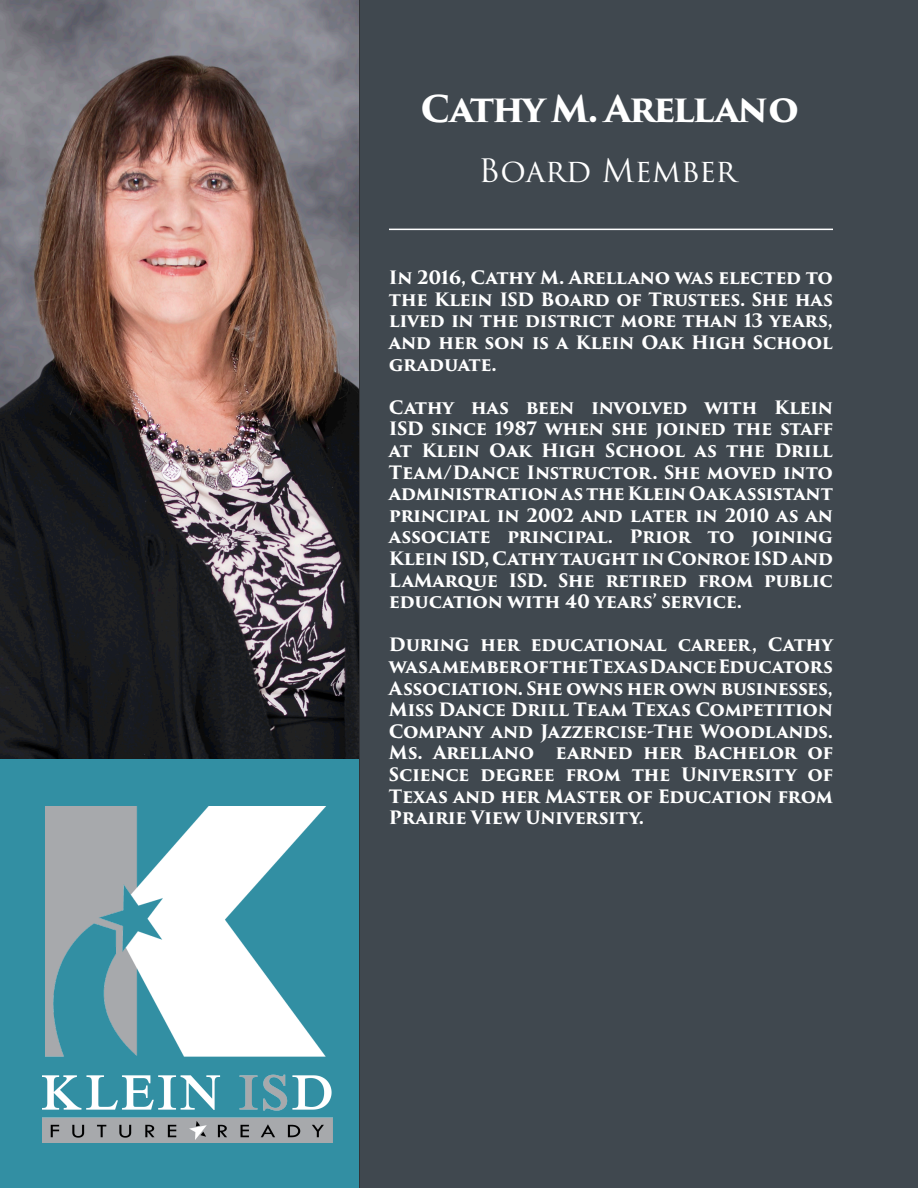
<style>
.page{position:relative;width:918px;height:1188px;background:#fff}
.page>*{position:absolute;margin:0;border:0;box-sizing:border-box;transform-origin:0 0}
.t1{font:700 36px "Trajan Pro 3";letter-spacing:-.055em;color:#fff}
.t2{font:31.5px "Trajan Pro 3";color:#fff}
.t3{font:700 18px/21.6px "Trajan Pro 3";letter-spacing:-.025em;color:#fff;text-align:justify}
</style>
<div class="page">
<div style="left:358px;top:0;width:560px;height:1188px;background:#40484f"></div>
<img style="left:0;top:0;width:359px;height:769px">
<div style="left:0;top:760px;width:358px;height:428px;background:#328fa3"></div>
<img style="left:45px;top:807px;width:320px;height:263px">
<img style="left:42px;top:1063px;width:291px;height:80px">
<hr style="left:389px;top:229px;width:444px;height:1px;background:#fff">
<p class="t1" style="left:421px;top:82px;width:380px">Cathy M. Arellano</p>
<p class="t2" style="left:479px;top:149px;width:259px">Board Member</p>
<p class="t3" style="left:389px;top:267px;width:446px">In 2016, Cathy M. Arellano was elected to the Klein ISD Board of Trustees. She has lived in the district more than 13 years, and her son is a Klein Oak High School graduate.</p>
<p class="t3" style="left:389px;top:397px;width:446px">Cathy has been involved with Klein ISD since 1987 when she joined the staff at Klein Oak High School as the Drill Team/Dance Instructor. She moved into administration as the Klein Oak assistant principal in 2002 and later in 2010 as an associate principal. Prior to joining Klein ISD, Cathy taught in Conroe ISD and LaMarque ISD. She retired from public education with 40 years’ service.</p>
<p class="t3" style="left:389px;top:634px;width:446px">During her educational career, Cathy was a member of the Texas Dance Educators Association. She owns her own businesses, Miss Dance Drill Team Texas Competition Company and Jazzercise-The Woodlands.<br>Ms. Arellano earned her Bachelor of Science degree from the University of Texas and her Master of Education from Prairie View University.</p>
</div>
